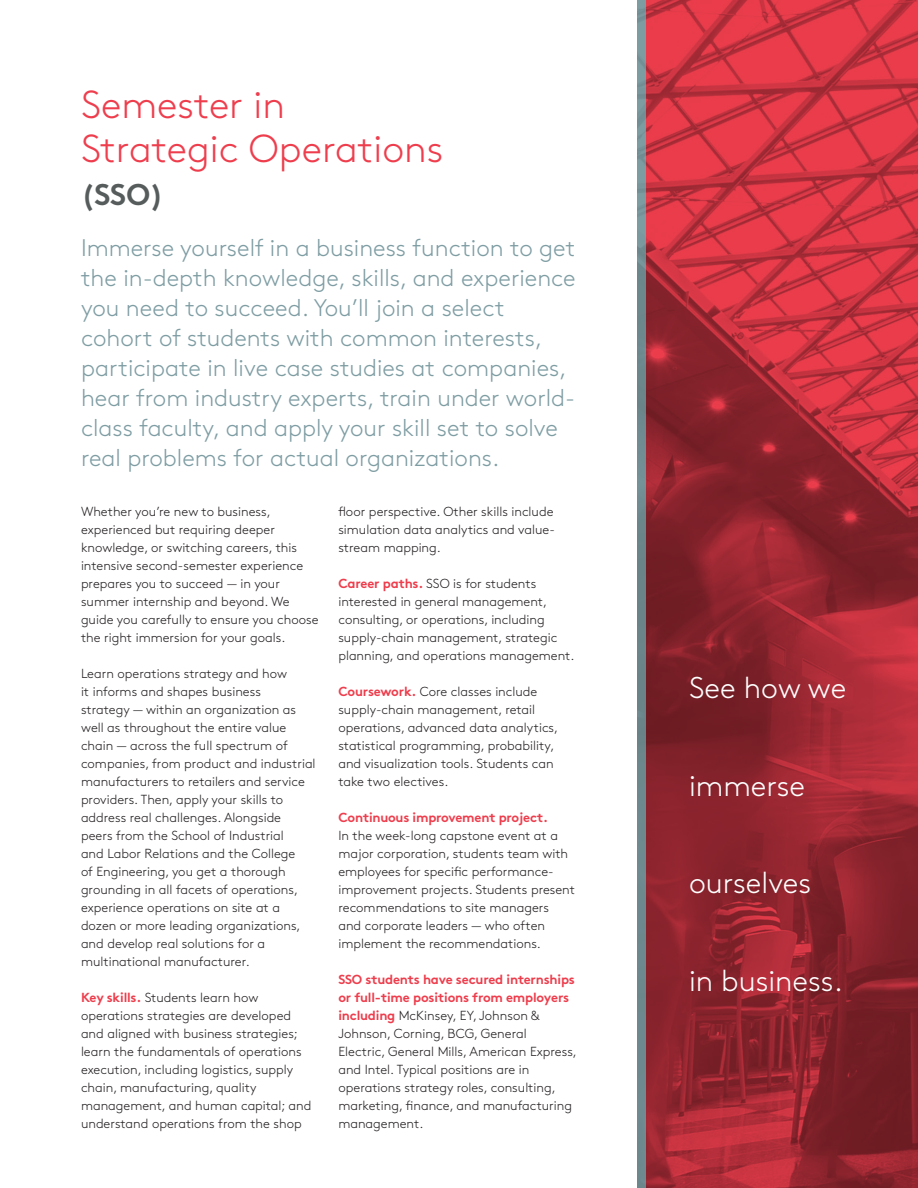
<style>
.page{position:relative;width:918px;height:1188px;background:#fff}
.page>*{position:absolute;margin:0;border:0;box-sizing:border-box;transform-origin:0 0}
.t1{font:300 39px/43.5px "Brown Pro";color:#ee3e4d}
.t2{font:300 30px "Brown Pro";color:#fff}
.t3{font:700 30px "Brown Pro";color:#565b5b}
.t4{font:300 24px/30px "Brown Pro";color:#7e9da3}
.t5{font:300 13.2px/18px "Brown Pro";color:#231f20}
.t6{font:700 13.2px "Brown Pro";letter-spacing:-.015em;color:#ee3e4d}
.s1{font-weight:700;color:#ee3e4d}
</style>
<div class="page">
<svg style="left:646px;top:0;width:272px;height:1188px;background:#a52a35"></svg>
<svg style="left:637px;top:0;width:9px;height:1188px;background:#6f8b90"></svg>
<h1 class="t1" style="left:81px;top:80px;width:364px">Semester in<br>Strategic Operations</h1>
<h2 class="t3" style="left:81px;top:171px;width:84px">(SSO)</h2>
<p class="t4" style="left:81px;top:231px;width:496px">Immerse yourself in a business function to get the in-depth knowledge, skills, and experience you need to succeed. You’ll join a select cohort of students with common interests, participate in live case studies at companies, hear from industry experts, train under world&shy;class faculty, and apply your skill set to solve real problems for actual organizations.</p>
<p class="t5" style="left:81px;top:502px;width:239px">Whether you’re new to business, experienced but requiring deeper knowledge, or switching careers, this intensive second-semester experience prepares you to succeed — in your summer internship and beyond. We guide you carefully to ensure you choose the right immersion for your goals.</p>
<p class="t5" style="left:81px;top:664px;width:236px">Learn operations strategy and how<br>it informs and shapes business<br>strategy — within an organization as well as throughout the entire value chain — across the full spectrum of companies, from product and industrial manufacturers to retailers and service providers. Then, apply your skills to address real challenges. Alongside peers from the School of Industrial<br>and Labor Relations and the College<br>of Engineering, you get a thorough grounding in all facets of operations, experience operations on site at a dozen or more leading organizations, and develop real solutions for a multinational manufacturer.</p>
<p class="t5" style="left:81px;top:987px;width:232px"><span class="s1">Key skills.</span> Students learn how operations strategies are developed and aligned with business strategies; learn the fundamentals of operations execution, including logistics, supply chain, manufacturing, quality management, and human capital; and understand operations from the shop</p>
<p class="t5" style="left:338px;top:501px;width:218px;text-align:justify">floor perspective. Other skills include simulation data analytics and value&shy;stream mapping.</p>
<p class="t5" style="left:338px;top:573px;width:238px"><span class="s1">Career paths.</span> SSO is for students interested in general management, consulting, or operations, including supply-chain management, strategic planning, and operations management.</p>
<p class="t5" style="left:338px;top:681px;width:221px"><span class="s1">Coursework.</span> Core classes include supply-chain management, retail operations, advanced data analytics, statistical programming, probability, and visualization tools. Students can take two electives.</p>
<p class="t6" style="left:338px;top:807px;width:211px">Continuous improvement project.</p>
<p class="t5" style="left:338px;top:825px;width:238px">In the week-long capstone event at a major corporation, students team with employees for specific performance&shy;improvement projects. Students present recommendations to site managers and corporate leaders — who often implement the recommendations.</p>
<p class="t5" style="left:338px;top:969px;width:240px"><span class="s1">SSO students have secured internships or full-time positions from employers including</span> McKinsey, EY, Johnson &amp; Johnson, Corning, BCG, General Electric, General Mills, American Express, and Intel. Typical positions are in operations strategy roles, consulting, marketing, finance, and manufacturing management.</p>
<h2 class="t2" style="left:689px;top:666px;width:159px">See how we</h2>
<h2 class="t2" style="left:689px;top:763px;width:118px">immerse</h2>
<h2 class="t2" style="left:689px;top:861px;width:124px">ourselves</h2>
<h2 class="t2" style="left:689px;top:958px;width:155px">in business.</h2>
</div>
